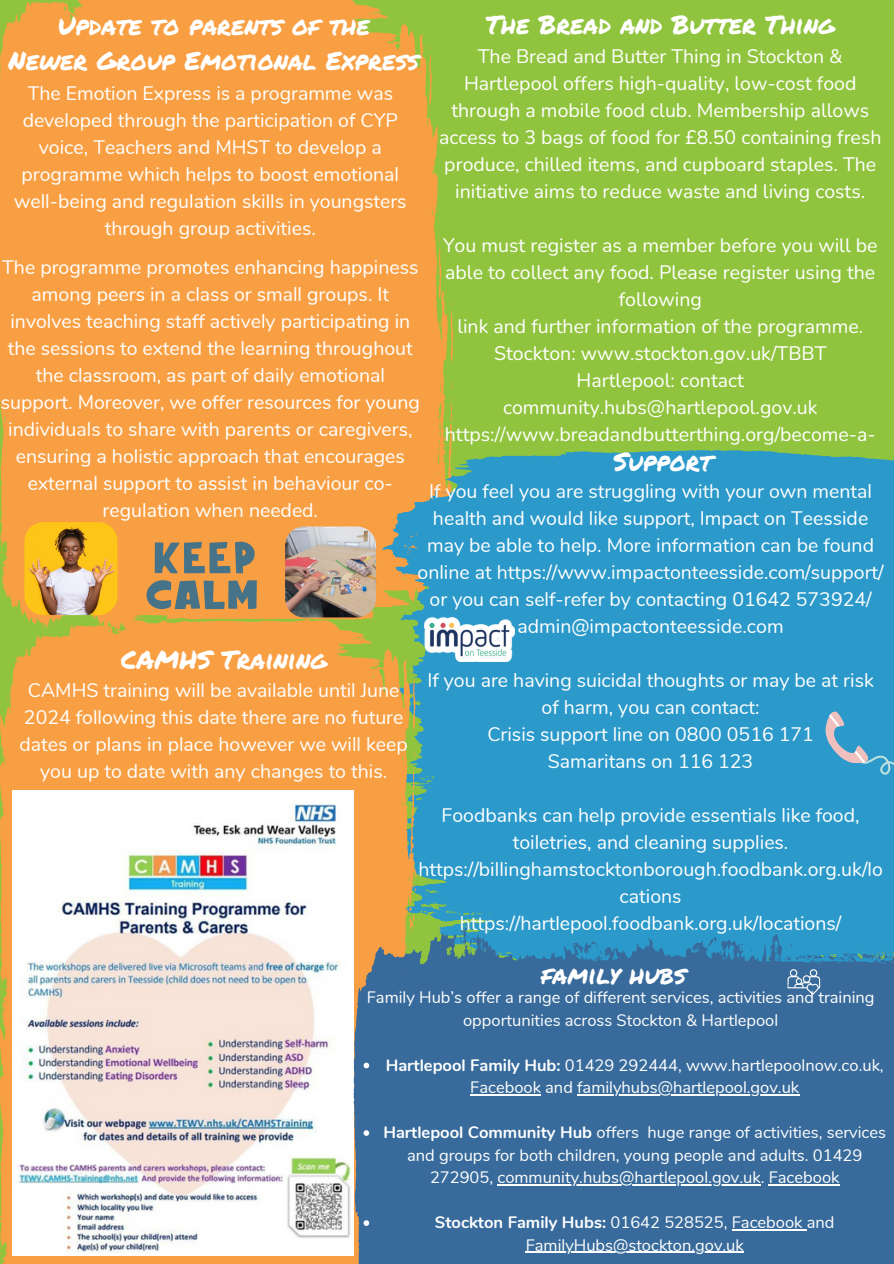
<style>
.page{position:relative;width:894px;height:1264px;background:#fff}
.page>*{position:absolute;margin:0;border:0;box-sizing:border-box;transform-origin:0 0}
.t1{font:25.5px/34.8px "Permanent Marker";color:#fff;text-align:center}
.t2{font:19.5px/27px "Nunito";color:#fff;text-align:center}
.t3{font:16.5px/22.5px "Nunito";color:#fff;text-align:center}
.s1{font-weight:700}
</style>
<div class="page">
<div style="left:0;top:0;width:893px;height:1263px;background:#91c43e"></div>
<svg style="left:0;top:430px;width:382px;height:192px;fill:#f99f43"></svg>
<div style="left:11px;top:430px;width:48px;height:87px;background:#f99f43"></div>
<div style="left:59px;top:238px;width:383px;height:330px;background:#f99f43"></div>
<div style="left:49px;top:421px;width:383px;height:77px;background:#f99f43"></div>
<div style="left:0;top:377px;width:372px;height:53px;background:#f99f43"></div>
<div style="left:55px;top:125px;width:383px;height:296px;background:#f99f43"></div>
<svg style="left:372px;top:7px;width:60px;height:368px;fill:#f99f43"></svg>
<div style="left:0;top:0;width:372px;height:377px;background:#f99f43"></div>
<svg style="left:155px;top:541px;width:100px;height:32px"></svg>
<svg style="left:146px;top:580px;width:111px;height:29px"></svg>
<img style="left:285px;top:526px;width:91px;height:91px">
<img style="left:24px;top:522px;width:93px;height:93px;border-radius:19px">
<div style="left:796px;top:965px;width:97px;height:298px;background:#386b9b"></div>
<div style="left:382px;top:450px;width:510px;height:509px;background:#2b99ca"></div>
<svg style="left:819px;top:705px;width:74px;height:88px"></svg>
<img style="left:424px;top:617px;width:90px;height:44px">
<svg style="left:0;top:1064px;width:77px;height:199px;fill:#f99f43"></svg>
<svg style="left:33px;top:617px;width:383px;height:310px;fill:#f99f43"></svg>
<div style="left:0;top:628px;width:382px;height:382px;background:#f99f43"></div>
<img style="left:12px;top:790px;width:341px;height:465px">
<svg style="left:796px;top:969px;width:23px;height:25px"></svg>
<svg style="left:353px;top:927px;width:443px;height:336px;fill:#386b9b"></svg>
<svg style="left:363px;top:1062px;width:6px;height:6px"></svg>
<hr style="left:470px;top:1094px;width:71px;height:1px;background:#fff">
<hr style="left:577px;top:1094px;width:222px;height:1px;background:#fff">
<svg style="left:363px;top:1130px;width:6px;height:5px"></svg>
<hr style="left:497px;top:1184px;width:263px;height:1px;background:#fff">
<hr style="left:768px;top:1184px;width:62px;height:1px;background:#fff">
<svg style="left:363px;top:1220px;width:6px;height:5px"></svg>
<hr style="left:731px;top:1229px;width:75px;height:1px;background:#fff">
<hr style="left:525px;top:1251px;width:218px;height:1px;background:#fff">
<h1 class="t1" style="left:485px;top:7px;width:350px">The Bread and Butter Thing</h1>
<h1 class="t1" style="left:8px;top:8px;width:412px">Update to parents of the<br>Newer Group Emotional Express</h1>
<p class="t2" style="left:439px;top:43px;width:444px">The Bread and Butter Thing in Stockton &amp; Hartlepool offers high-quality, low-cost food through a mobile food club. Membership allows access to 3 bags of food for £8.50 containing fresh produce, chilled items, and cupboard staples. The initiative aims to reduce waste and living costs.</p>
<p class="t2" style="left:443px;top:232px;width:436px">You must register as a member before you will be able to collect any food. Please register using the following<br>link and further information of the programme.<br>Stockton: www.stockton.gov.uk/TBBT Hartlepool: contact community.hubs@hartlepool.gov.uk https://www.breadandbutterthing.org/become-a&shy;member</p>
<p class="t2" style="left:14px;top:80px;width:394px">The Emotion Express is a programme was developed through the participation of CYP voice, Teachers and MHST to develop a programme which helps to boost emotional well-being and regulation skills in youngsters through group activities.</p>
<p class="t2" style="left:1px;top:254px;width:420px">The programme promotes enhancing happiness among peers in a class or small groups. It involves teaching staff actively participating in the sessions to extend the learning throughout the classroom, as part of daily emotional support. Moreover, we offer resources for young individuals to share with parents or caregivers, ensuring a holistic approach that encourages external support to assist in behaviour co&shy;regulation when needed.</p>
<h1 class="t1" style="left:613px;top:443px;width:100px">Support</h1>
<p class="t2" style="left:417px;top:478px;width:467px">If you feel you are struggling with your own mental health and would like support, Impact on Teesside may be able to help. More information can be found online at https://www.impactonteesside.com/support/ or you can self-refer by contacting 01642 573924/ admin@impactonteesside.com</p>
<p class="t2" style="left:427px;top:667px;width:447px">If you are having suicidal thoughts or may be at risk of harm, you can contact:<br>Crisis support line on 0800 0516 171<br>Samaritans on 116 123</p>
<p class="t2" style="left:418px;top:802px;width:466px">Foodbanks can help provide essentials like food, toiletries, and cleaning supplies. https://billinghamstocktonborough.foodbank.org.uk/lo cations<br>https://hartlepool.foodbank.org.uk/locations/</p>
<h1 class="t1" style="left:121px;top:642px;width:207px">CAMHS Training</h1>
<p class="t2" style="left:20px;top:677px;width:389px">CAMHS training will be available until June 2024 following this date there are no future dates or plans in place however we will keep you up to date with any changes to this.</p>
<h1 class="t1" style="left:541px;top:956px;width:146px">family hubs</h1>
<p class="t3" style="left:366px;top:986px;width:509px">Family Hub’s offer a range of different services, activities and training opportunities across Stockton &amp; Hartlepool</p>
<p class="t3" style="left:385px;top:1053px;width:499px"><span class="s1">Hartlepool Family Hub:</span> 01429 292444, www.hartlepoolnow.co.uk,<br>Facebook and familyhubs@hartlepool.gov.uk</p>
<p class="t3" style="left:383px;top:1121px;width:504px"><span class="s1">Hartlepool Community Hub</span> offers huge range of activities, services and groups for both children, young people and adults. 01429<br>272905, community.hubs@hartlepool.gov.uk. Facebook</p>
<p class="t3" style="left:435px;top:1211px;width:401px"><span class="s1">Stockton Family Hubs:</span> 01642 528525, Facebook and<br>FamilyHubs@stockton.gov.uk</p>
</div>
